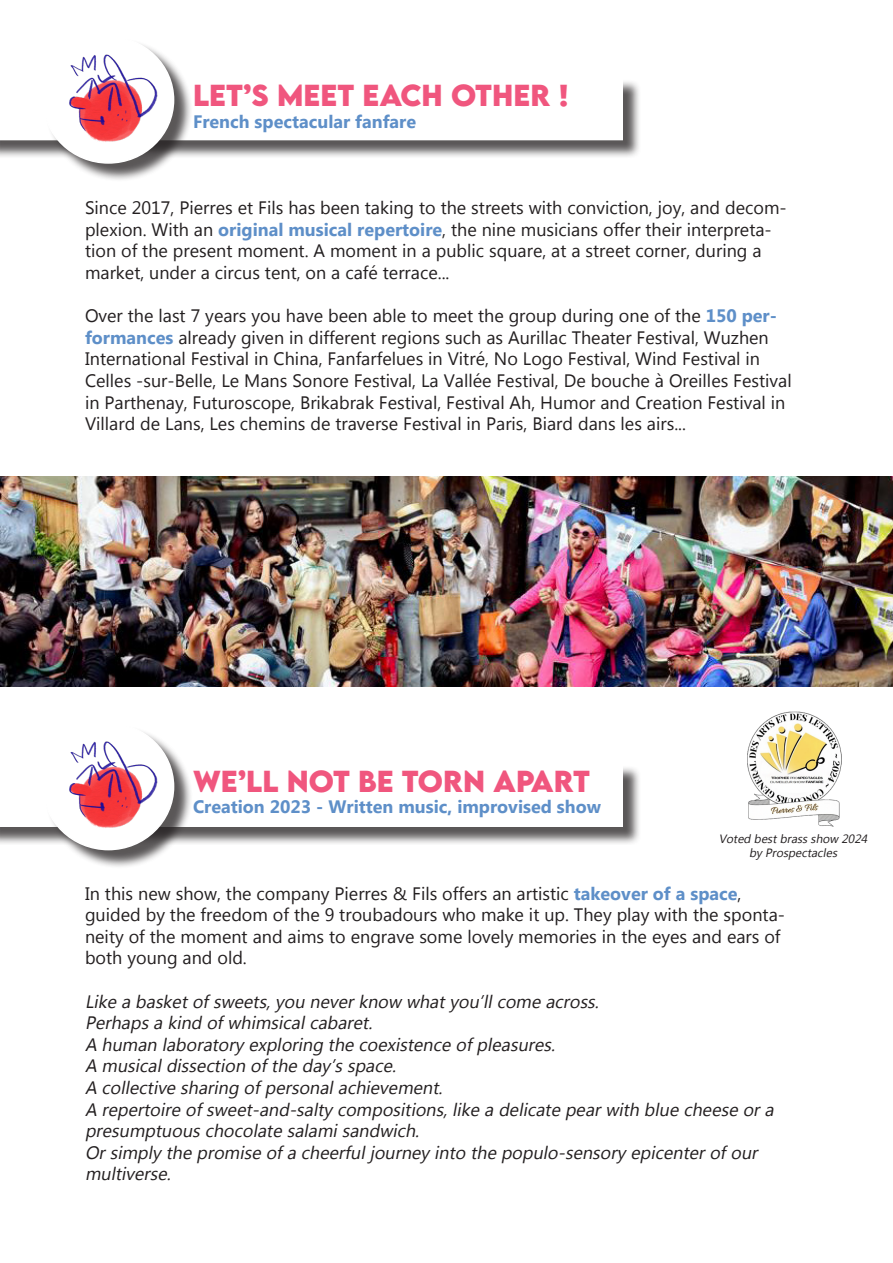
<style>
.page{position:relative;width:893px;height:1263px;background:#fff}
.page>*{position:absolute;margin:0;border:0;box-sizing:border-box;transform-origin:0 0}
.t1{font:700 27px "LEMONMILK";color:#f0567e}
.t2{font:18px/21.6px "Microsoft New Tai Lue";color:#231f20}
.t3{font:italic 18px/21.6px "Microsoft New Tai Lue";color:#231f20}
.t4{font:700 18px "Microsoft New Tai Lue";color:#5e8fc8}
.t5{font:italic 12px "Microsoft New Tai Lue";color:#231f20}
.s1{font-weight:700;color:#5e8fc8}
</style>
<div class="page">
<div style="left:0;top:765px;width:641px;height:80px;background:#231f20;opacity:.75"></div>
<svg style="left:0;top:765px;width:623px;height:62px"></svg>
<div style="left:0;top:79px;width:641px;height:80px;background:#231f20;opacity:.75"></div>
<svg style="left:0;top:79px;width:623px;height:61px"></svg>
<img style="left:0;top:476px;width:893px;height:210px">
<div style="left:45px;top:38px;width:148px;height:144px;background:#231f20;opacity:.75"></div>
<div style="left:43px;top:37px;width:131px;height:126px;background:#fff;border-radius:50%"></div>
<img style="left:56px;top:45px;width:111px;height:110px">
<div style="left:45px;top:725px;width:148px;height:144px;background:#231f20;opacity:.75"></div>
<div style="left:43px;top:723px;width:131px;height:127px;background:#fff;border-radius:50%"></div>
<img style="left:56px;top:731px;width:111px;height:111px">
<img style="left:747px;top:712px;width:95px;height:115px">
<p class="t1" style="left:193px;top:77px;width:378px">LET’S MEET EACH OTHER !</p>
<p class="t4" style="left:193px;top:111px;width:225px">French spectacular fanfare</p>
<p class="t2" style="left:85px;top:198px;width:703px">Since 2017, Pierres et Fils has been taking to the streets with conviction, joy, and decom&shy;plexion. With an <span class="s1">original musical repertoire</span>, the nine musicians offer their interpreta&shy;tion of the present moment. A moment in a public square, at a street corner, during a market, under a circus tent, on a café terrace...</p>
<p class="t2" style="left:85px;top:306px;width:708px">Over the last 7 years you have been able to meet the group during one of the <span class="s1">150 per&shy;formances</span> already given in different regions such as Aurillac Theater Festival, Wuzhen International Festival in China, Fanfarfelues in Vitré, No Logo Festival, Wind Festival in Celles -sur-Belle, Le Mans Sonore Festival, La Vallée Festival, De bouche à Oreilles Festival in Parthenay, Futuroscope, Brikabrak Festival, Festival Ah, Humor and Creation Festival in Villard de Lans, Les chemins de traverse Festival in Paris, Biard dans les airs...</p>
<p class="t1" style="left:193px;top:762px;width:399px">WE’LL NOT BE TORN APART</p>
<p class="t4" style="left:193px;top:796px;width:409px">Creation 2023 - Written music, improvised show</p>
<p class="t5" style="left:719px;top:832px;width:153px">Voted bestbrassshow 2024</p>
<p class="t5" style="left:749px;top:846px;width:92px">by Prospectacles</p>
<p class="t2" style="left:85px;top:884px;width:701px">In this new show, the company Pierres &amp; Fils offers an artistic <span class="s1">takeover of a space</span>, guided by the freedom of the 9 troubadours who make it up. They play with the sponta&shy;neity of the moment and aims to engrave some lovely memories in the eyes and ears of both young and old.</p>
<p class="t3" style="left:85px;top:992px;width:694px">Like a basketofsweets,you neverknow whatyou’llcome across.<br>Perhapsa kind ofwhimsicalcabaret.<br>A human laboratory exploring the coexistence ofpleasures.<br>A musicaldissection ofthe day’sspace.<br>A collective sharing ofpersonalachievement.<br>A repertoire ofsweet-and-salty compositions,like a delicate pearwith blue cheese ora presumptuouschocolate salamisandwich.<br>Orsimply the promise ofa cheerfuljourney into the populo-sensory epicenterofour multiverse.</p>
</div>
